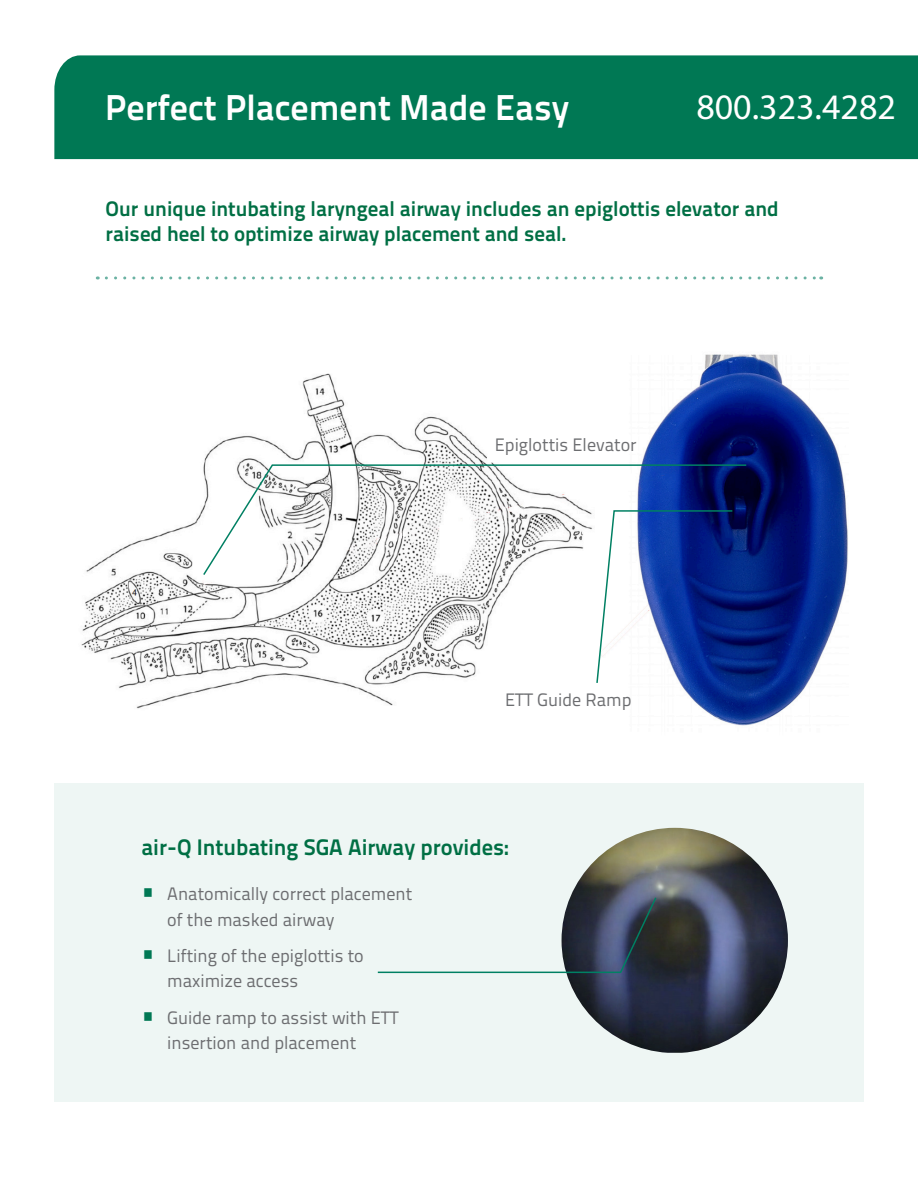
<style>
.page{position:relative;width:918px;height:1188px;background:#fff}
.page>*{position:absolute;margin:0;border:0;box-sizing:border-box;transform-origin:0 0}
.t1{font:700 36px "Titillium Text 22 L";color:#fff}
.t2{font:36px "Myriad Pro";color:#fff}
.t3{font:700 22.5px "Titillium Text 22 L";color:#006f44}
.t4{font:700 21px/25.5px "Titillium Text 22 L";color:#006f44}
.t5{font:18px/25.5px "Titillium Text 22 L";color:#6c6d70}
.s1{font-size:30px;color:#007854}
</style>
<div class="page">
<div style="left:54px;top:784px;width:810px;height:318px;background:#eef6f4"></div>
<svg style="left:106px;top:276px;width:716px;height:3px"></svg>
<img style="left:566px;top:828px;width:222px;height:225px">
<img style="left:81px;top:354px;width:767px;height:372px">
<svg style="left:202px;top:464px;width:546px;height:113px"></svg>
<svg style="left:595px;top:509px;width:139px;height:176px"></svg>
<svg style="left:377px;top:896px;width:281px;height:78px"></svg>
<div style="left:54px;top:55px;width:864px;height:104px;background:#007854"></div>
<h1 class="t1" style="left:105px;top:80px;width:466px">Perfect Placement Made Easy</h1>
<h1 class="t2" style="left:696px;top:85px;width:201px">800.323.4282</h1>
<p class="t4" style="left:106px;top:195px;width:675px">Our unique intubating laryngeal airway includes an epiglottis elevator and raised heel to optimize airway placement and seal.</p>
<p class="t5" style="left:495px;top:431px;width:143px">Epiglottis Elevator</p>
<p class="t5" style="left:505px;top:686px;width:128px">ETT Guide Ramp</p>
<p class="t3" style="left:141px;top:830px;width:369px">air-Q Intubating SGA Airway provides:</p>
<p class="t5" style="left:167px;top:880px;width:247px;text-indent:-27px"><span class="s1">•</span> Anatomically correct placement of the masked airway</p>
<p class="t5" style="left:167px;top:942px;width:198px;text-indent:-27px"><span class="s1">•</span> Lifting of the epiglottis to maximize access</p>
<p class="t5" style="left:167px;top:1004px;width:233px;text-indent:-27px"><span class="s1">•</span> Guide ramp to assist with ETT insertion and placement</p>
</div>
